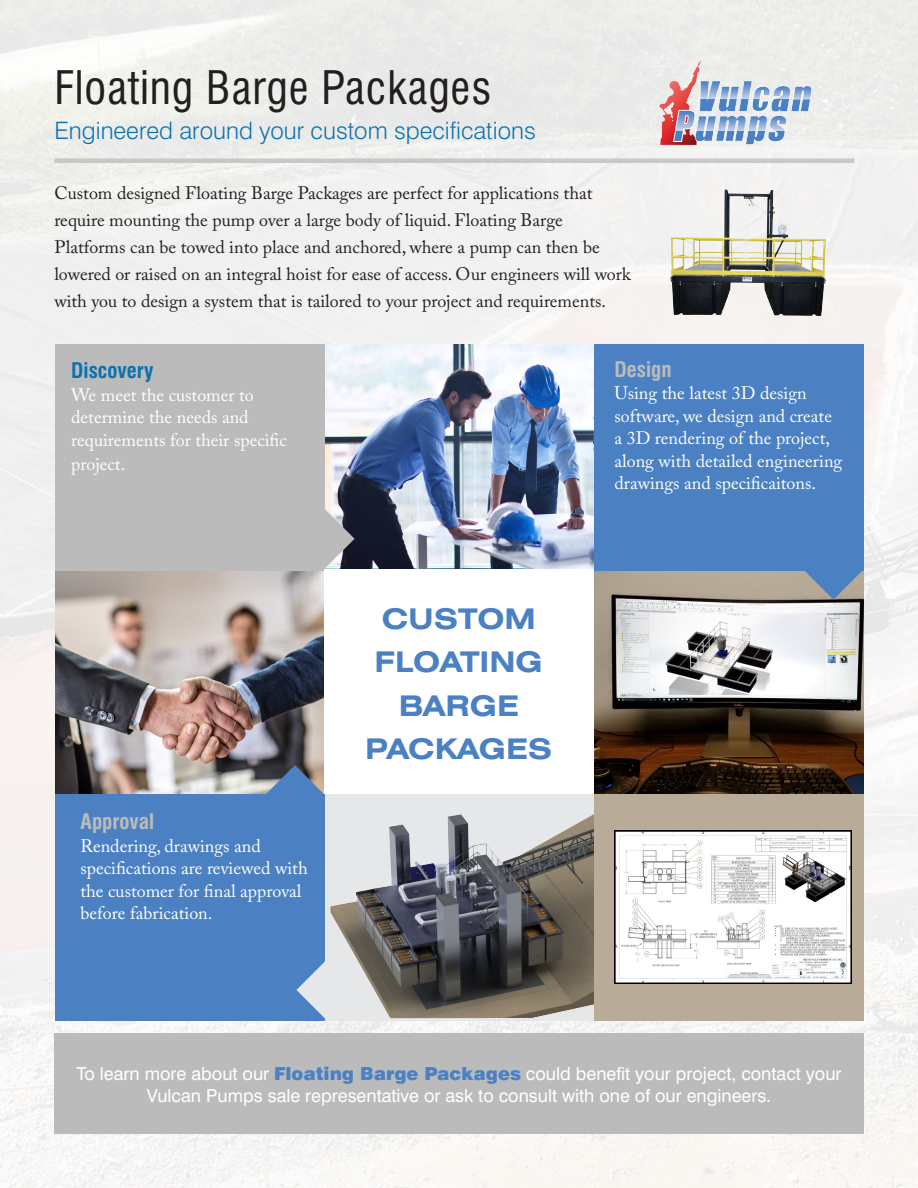
<style>
.page{position:relative;width:918px;height:1188px;background:#fff}
.page>*{position:absolute;margin:0;border:0;box-sizing:border-box;transform-origin:0 0}
.HEADING{font:condensed 45px "Swiss 721 BT";letter-spacing:.02em;color:#231f20}
.t1{font:700 expanded 28.5px "Swiss 721 BT";color:#4b81c3}
.t2{font:700 expanded 28.5px "Swiss 721 BT";letter-spacing:-.02em;color:#4b81c3}
.SUBHEAD_1{font:300 24px "Swiss 721 BT";color:#0c72ad}
.SUBHEAD_2{font:700 condensed 21px "Swiss 721 BT";color:#bbb}
.SUBHEAD_2-2{font:700 condensed 21px "Swiss 721 BT";color:#0c72ad}
.BODY{font:18px/27px "Adobe Caslon Pro";color:#231f20}
.BODY_list{font:18px/22.5px "Adobe Caslon Pro";color:#fff}
.BODY_list-2{font:18px/22.5px "Swiss 721 BT";color:#fff;text-align:center}
.s1{font-weight:900;color:#4b81c3}
</style>
<div class="page">
<img style="left:0;top:0;width:918px;height:1188px">
<img style="left:594px;top:570px;width:270px;height:224px">
<img style="left:56px;top:570px;width:268px;height:224px">
<img style="left:326px;top:344px;width:270px;height:227px">
<div style="left:56px;top:344px;width:270px;height:226px;background:#bbb"></div>
<div style="left:594px;top:794px;width:270px;height:226px;background:#b8ac98"></div>
<img style="left:614px;top:831px;width:237px;height:152px">
<div style="left:324px;top:570px;width:270px;height:226px;background:#fff"></div>
<img style="left:326px;top:794px;width:268px;height:226px">
<div style="left:56px;top:794px;width:270px;height:226px;background:#4b81c3"></div>
<svg style="left:296px;top:959px;width:31px;height:61px"></svg>
<svg style="left:264px;top:765px;width:62px;height:31px;background:#677d9a"></svg>
<div style="left:594px;top:344px;width:270px;height:226px;background:#4b81c3"></div>
<svg style="left:803px;top:570px;width:61px;height:30px;background:#7d91a7"></svg>
<div style="left:54px;top:158px;width:800px;height:5px;background:#c8c8c8"></div>
<svg style="left:659px;top:56px;width:153px;height:90px;background:#c8c6d4"></svg>
<div style="left:54px;top:1034px;width:810px;height:100px;background:#bbb"></div>
<svg style="left:325px;top:508px;width:30px;height:61px;background:#8a8b92"></svg>
<img style="left:671px;top:190px;width:154px;height:126px">
<p class="HEADING" style="left:54px;top:61px;width:438px">Floating Barge Packages</p>
<p class="SUBHEAD_1" style="left:54px;top:116px;width:483px">Engineered around your custom specifications</p>
<p class="BODY" style="left:54px;top:180px;width:578px">Custom designed Floating Barge Packages are perfect for applications that require mounting the pump over a large body of liquid. Floating Barge Platforms can be towed into place and anchored, where a pump can then be lowered or raised on an integral hoist for ease of access. Our engineers will work with you to design a system that is tailored to your project and requirements.</p>
<p class="SUBHEAD_2-2" style="left:71px;top:358px;width:84px">Discovery</p>
<p class="BODY_list" style="left:71px;top:383px;width:217px;line-height:23px">We meet the customer to determine the needs and requirements for their specific project.</p>
<p class="SUBHEAD_2" style="left:81px;top:809px;width:75px">Approval</p>
<p class="BODY_list" style="left:81px;top:834px;width:229px">Rendering, drawings and specifications are reviewed with the customer for final approval before fabrication.</p>
<p class="t1" style="left:382px;top:601px;width:156px">CUSTOM</p>
<p class="t1" style="left:375px;top:645px;width:170px">FLOATING</p>
<p class="t1" style="left:399px;top:688px;width:121px">BARGE</p>
<p class="t2" style="left:365px;top:732px;width:188px">PACKAGES</p>
<p class="SUBHEAD_2" style="left:615px;top:357px;width:59px">Design</p>
<p class="BODY_list" style="left:615px;top:382px;width:229px">Using the latest 3D design software, we design and create a 3D rendering of the project, along with detailed engineering drawings and specificaitons.</p>
<p class="BODY_list-2" style="left:76px;top:1062px;width:767px">To learn more about our <span class="s1">Floating Barge Packages</span> could benefit your project, contact your<br>Vulcan Pumps sale representative or ask to consult with one of our engineers.</p>
</div>
